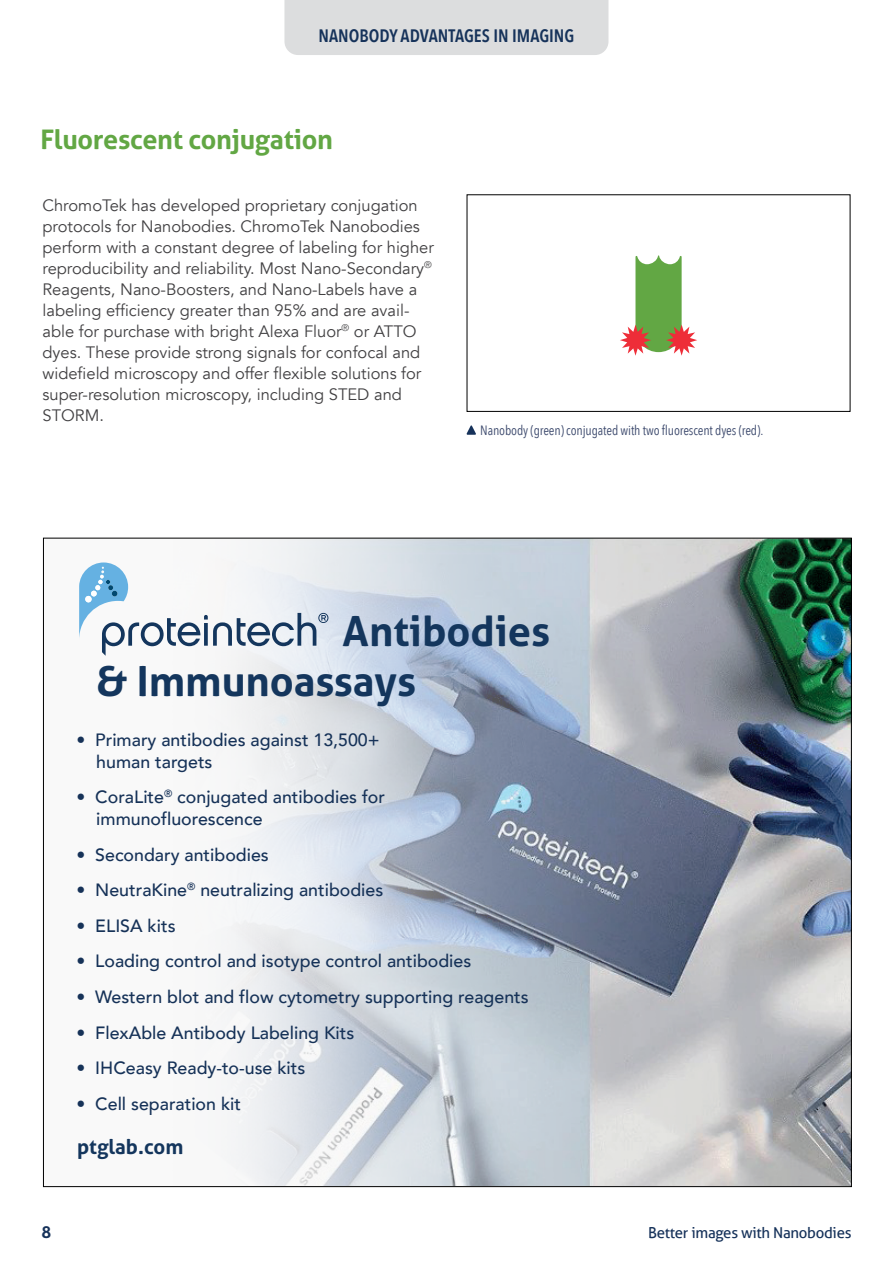
<style>
.page{position:relative;width:893px;height:1263px;background:#fff}
.page>*{position:absolute;margin:0;border:0;box-sizing:border-box;transform-origin:0 0}
.t1{font:700 41.55px/49.8px "Aller";color:#14365d}
.t2{font:700 27px "Aller";letter-spacing:-.01em;color:#62a744}
.t3{font:700 20.55px "Aller";color:#14365d}
.t4{font:600 18px "Avenir Next Condensed";color:#16325a}
.t5{font:500 17.7px/21.9px "Avenir";color:#163258}
.t6{font:16.5px/21px "Avenir";color:#414042}
.t7{font:700 16.5px "Aller";color:#16325a}
.t8{font:15px "Aller";letter-spacing:-.02em;color:#16325a}
.t9{font:13.5px "Avenir Next Condensed";letter-spacing:-.01em;color:#3f4c6f}
</style>
<div class="page">
<svg style="left:620px;top:255px;width:77px;height:101px"></svg>
<div style="left:467px;top:194px;width:383px;height:218px;border:1px solid #000"></div>
<svg style="left:466px;top:425px;width:10px;height:10px"></svg>
<div style="left:43px;top:539px;width:808px;height:646px;background:#f9f9f9"></div>
<img style="left:245px;top:540px;width:605px;height:645px">
<svg style="left:79px;top:562px;width:249px;height:94px"></svg>
<div style="left:284px;top:0;width:324px;height:55px;background:#dcddde"></div>
<p class="t4" style="left:319px;top:20px;width:257px">NANOBODY ADVANTAGES IN IMAGING</p>
<h2 class="t2" style="left:41px;top:123px;width:294px">Fluorescent conjugation</h2>
<p class="t6" style="left:43px;top:195px;width:393px">ChromoTek has developed proprietary conjugation protocols for Nanobodies. ChromoTek Nanobodies perform with a constant degree of labeling for higher reproducibility and reliability. Most Nano-Secondary<sup>® </sup>Reagents, Nano-Boosters, and Nano-Labels have a labeling efficiency greater than 95% and are avail&shy;able for purchase with bright Alexa Fluor<sup>®</sup> or ATTO dyes. These provide strong signals for confocal and widefield microscopy and offer flexible solutions for super-resolution microscopy, including STED and STORM.</p>
<p class="t9" style="left:480px;top:418px;width:285px">Nanobody (green) conjugated with two fluorescent dyes (red).</p>
<h1 class="t1" style="left:96px;top:606px;width:456px;text-indent:247px">Antibodies &amp; Immunoassays</h1>
<p class="t5" style="left:96px;top:728px;width:285px;text-indent:-20px">• Primary antibodies against 13,500+ human targets</p>
<p class="t5" style="left:96px;top:785px;width:290px;text-indent:-20px">• CoraLite<sup>®</sup> conjugated antibodies for immunofluorescence</p>
<p class="t5" style="left:77px;top:843px;width:194px">• Secondary antibodies</p>
<p class="t5" style="left:77px;top:878px;width:308px">• NeutraKine<sup>®</sup> neutralizing antibodies</p>
<p class="t5" style="left:77px;top:914px;width:101px">• ELISA kits</p>
<p class="t5" style="left:77px;top:949px;width:396px">• Loading control and isotype control antibodies</p>
<p class="t5" style="left:77px;top:985px;width:454px">• Western blot and flow cytometry supporting reagents</p>
<p class="t5" style="left:77px;top:1020px;width:279px">• FlexAble Antibody Labeling Kits</p>
<p class="t5" style="left:77px;top:1056px;width:230px">• IHCeasy Ready-to-use kits</p>
<p class="t5" style="left:77px;top:1091px;width:166px">• Cell separation kit</p>
<p class="t3" style="left:77px;top:1134px;width:108px">ptglab.com</p>
<p class="t7" style="left:41px;top:1222px;width:11px">8</p>
<p class="t8" style="left:648px;top:1223px;width:205px">Better images with Nanobodies</p>
</div>
